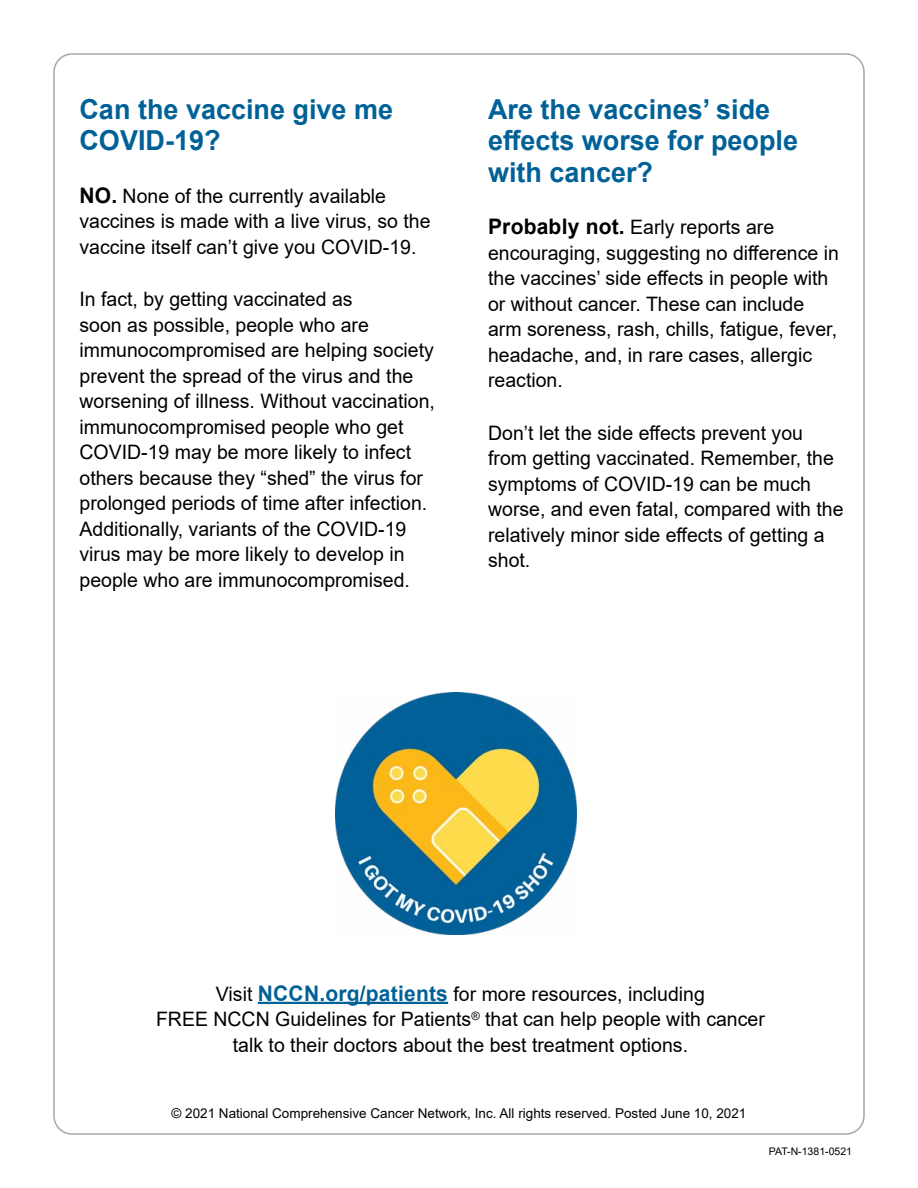
<style>
.page{position:relative;width:918px;height:1188px;background:#fff}
.page>*{position:absolute;margin:0;border:0;box-sizing:border-box;transform-origin:0 0}
.t1{font:700 27.6px/31.5px "Arial";color:#006197}
.t2{font:19.95px/25.5px "Arial";color:#000}
.t3{font:13.5px "Arial";color:#000}
.t4{font:10.5px "Arial";color:#000}
.s1{font-weight:700;font-size:21.45px}
.s2{font-weight:700;font-size:21.45px;color:#006197}
</style>
<div class="page">
<hr style="left:258px;top:1002px;width:190px;height:2px;background:#006197">
<img style="left:335px;top:693px;width:242px;height:241px">
<h1 class="t1" style="left:80px;top:94px;width:315px">Can the vaccine give me<br>COVID-19?</h1>
<p class="t2" style="left:79px;top:183px;width:353px"><span class="s1">NO.</span> None of the currently available vaccines is made with a live virus, so the vaccine itself can’t give you COVID-19.</p>
<p class="t2" style="left:79px;top:286px;width:357px">In fact, by getting vaccinated as<br>soon as possible, people who are immunocompromised are helping society prevent the spread of the virus and the worsening of illness. Without vaccination, immunocompromised people who get COVID-19 may be more likely to infect others because they “shed” the virus for prolonged periods of time after infection.<br>Additionally, variants of the COVID-19 virus may be more likely to develop in people who are immunocompromised.</p>
<h1 class="t1" style="left:488px;top:94px;width:311px">Are the vaccines’ side effects worse for people with cancer?</h1>
<p class="t2" style="left:488px;top:214px;width:352px"><span class="s1">Probably not.</span> Early reports are encouraging, suggesting no difference in the vaccines’ side effects in people with or without cancer. These can include arm soreness, rash, chills, fatigue, fever, headache, and, in rare cases, allergic reaction.</p>
<p class="t2" style="left:488px;top:420px;width:357px">Don’t let the side effects prevent you from getting vaccinated. Remember, the symptoms of COVID-19 can be much worse, and even fatal, compared with the relatively minor side effects of getting a shot.</p>
<p class="t2" style="left:156px;top:981px;width:610px;text-align:center">Visit <span class="s2">NCCN.org/patients</span> for more resources, including<br>FREE NCCN Guidelines for Patients<sup>®</sup> that can help people with cancer talk to their doctors about the best treatment options.</p>
<p class="t3" style="left:171px;top:1104px;width:576px">© 2021 National Comprehensive Cancer Network, Inc. All rights reserved. Posted June 10, 2021</p>
<p class="t4" style="left:769px;top:1145px;width:85px">PAT-N-1381-0521</p>
</div>
